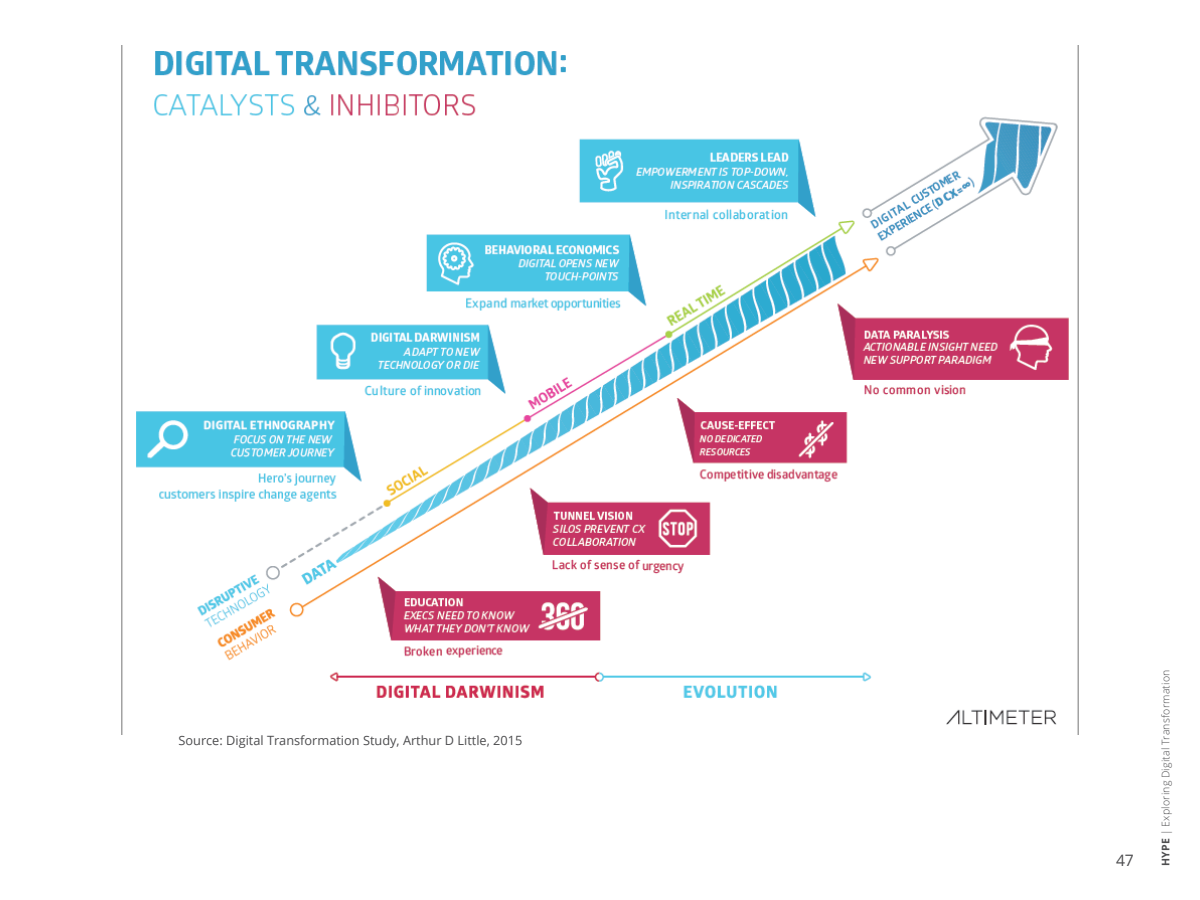
<style>
.page{position:relative;width:1200px;height:900px;background:#fff}
.page>*{position:absolute;margin:0;border:0;box-sizing:border-box;transform-origin:0 0}
.t1{font:15.75px "Open Sans";color:#4d4d4f}
.t2{font:12.75px "Open Sans";color:#4d4d4f}
.t3{font:300 10.5px "Open Sans";letter-spacing:.02em;color:#4d4d4f}
.s1{font-weight:700}
</style>
<div class="page">
<img style="left:121px;top:45px;width:958px;height:690px">
<p class="t2" style="left:178px;top:731px;width:345px">Source: Digital Transformation Study, Arthur D Little, 2015</p>
<p class="t1" style="left:1116px;top:849px;width:19px">47</p>
<p class="t3" style="left:1159px;top:866px;width:198px;rotate:-90deg"><span class="s1">HYPE</span> | Exploring Digital Transformation</p>
</div>
